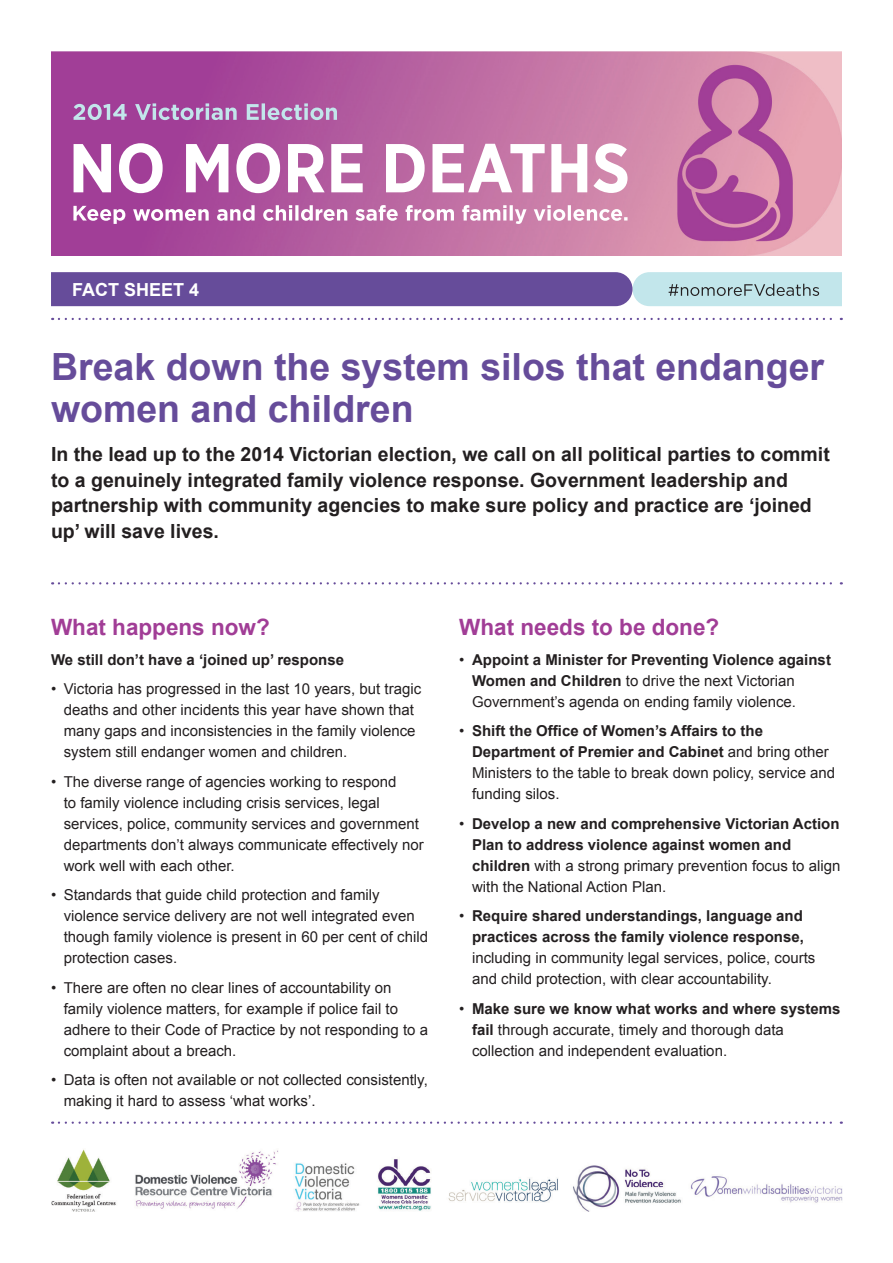
<style>
.page{position:relative;width:893px;height:1263px;background:#fff}
.page>*{position:absolute;margin:0;border:0;box-sizing:border-box;transform-origin:0 0}
.t1{font:700 37.5px/42px "Arial";color:#664c9a}
.t2{font:700 22.5px "Arial";color:#a13d96}
.t3{font:700 19.5px/25.5px "Arial";color:#231f20}
.t4{font:700 18px "Arial";color:#fff}
.t5{font:15px/21px "Arial";color:#231f20}
.t6{font:700 15px/21px "Arial";color:#231f20}
.s1{font-weight:700}
.s2{font-weight:400}
</style>
<div class="page">
<img style="left:51px;top:51px;width:791px;height:204px">
<svg style="left:74px;top:143px;width:553px;height:50px"></svg>
<svg style="left:73px;top:205px;width:554px;height:19px"></svg>
<svg style="left:74px;top:103px;width:263px;height:17px;background:#b083b8"></svg>
<img style="left:51px;top:1149px;width:791px;height:63px">
<svg style="left:59px;top:318px;width:783px;height:2px"></svg>
<svg style="left:59px;top:582px;width:783px;height:2px"></svg>
<svg style="left:59px;top:1121px;width:783px;height:3px"></svg>
<svg style="left:51px;top:272px;width:791px;height:34px;background:#7d72ac"></svg>
<p class="t4" style="left:72px;top:277px;width:129px">Fact sheet 4</p>
<h1 class="t1" style="left:51px;top:347px;width:775px">Break down the system silos that endanger women and children</h1>
<p class="t3" style="left:51px;top:442px;width:780px">In the lead up to the 2014 Victorian election, we call on all political parties to commit to a genuinely integrated family violence response. Government leadership and partnership with community agencies to make sure policy and practice are ‘joined up’ will save lives.</p>
<h2 class="t2" style="left:51px;top:612px;width:220px">What happens now?</h2>
<p class="t6" style="left:51px;top:649px;width:295px">We still don’t have a ‘joined up’ response</p>
<p class="t5" style="left:64px;top:679px;width:359px;text-indent:-13px">• Victoria has progressed in the last 10 years, but tragic deaths and other incidents this year have shown that many gaps and inconsistencies in the family violence system still endanger women and children.</p>
<p class="t5" style="left:64px;top:771px;width:361px;text-indent:-13px">• The diverse range of agencies working to respond<br>to family violence including crisis services, legal services, police, community services and government departments don’t always communicate effectively nor work well with each other.</p>
<p class="t5" style="left:64px;top:885px;width:366px;text-indent:-13px">• Standards that guide child protection and family violence service delivery are not well integrated even though family violence is present in 60 per cent of child protection cases.</p>
<p class="t5" style="left:64px;top:977px;width:366px;text-indent:-13px">• There are often no clear lines of accountability on family violence matters, for example if police fail to adhere to their Code of Practice by not responding to a complaint about a breach.</p>
<p class="t5" style="left:64px;top:1070px;width:366px;text-indent:-13px">• Data is often not available or not collected consistently, making it hard to assess ‘what works’.</p>
<h2 class="t2" style="left:459px;top:612px;width:262px">What needs to be done?</h2>
<p class="t5" style="left:472px;top:649px;width:360px;text-indent:-13px">• <span class="s1">Appoint a Minister for Preventing Violence against<br>Women and Children</span> to drive the next Victorian<br>Government’s agenda on ending family violence.</p>
<p class="t5" style="left:472px;top:721px;width:365px;text-indent:-13px">• <span class="s1">Shift the Office of Women’s Affairs to the Department of Premier and Cabinet</span> and bring other Ministers to the table to break down policy, service and funding silos.</p>
<p class="t6" style="left:472px;top:813px;width:370px;text-indent:-13px"><span class="s2">•</span> Develop a new and comprehensive Victorian Action Plan to address violence against women and children <span class="s2">with a strong primary prevention focus to align with the National Action Plan.</span></p>
<p class="t6" style="left:459px;top:906px;width:346px;text-align:right"><span class="s2">•</span> Require shared understandings, language and practices across the family violence response,</p>
<p class="t5" style="left:472px;top:948px;width:345px">including in community legal services, police, courts and child protection, with clear accountability.</p>
<p class="t5" style="left:472px;top:998px;width:370px;text-indent:-13px">• <span class="s1">Make sure we know what works and where systems fail</span> through accurate, timely and thorough data collection and independent evaluation.</p>
</div>
